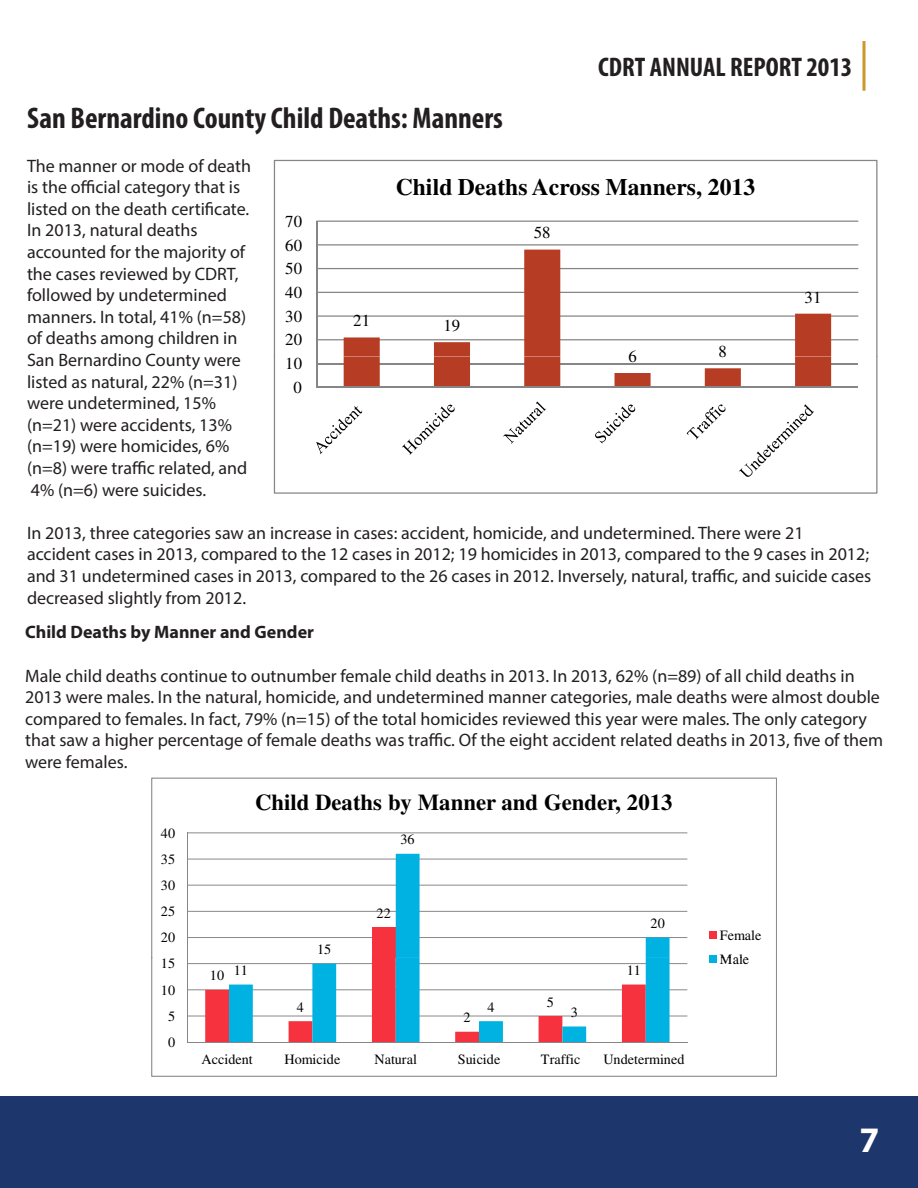
<style>
.page{position:relative;width:918px;height:1188px;background:#fff}
.page>*{position:absolute;margin:0;border:0;box-sizing:border-box;transform-origin:0 0}
.t1{font:700 36px "Myriad Pro";color:#fff}
.t2{font:700 condensed 30px "Myriad Pro";color:#231f20}
.t3{font:700 condensed 27px "Myriad Pro";color:#231f20}
.t4{font:700 23.7px "Times";color:#000}
.t5{font:700 22.8px "Times";color:#000}
.t6{font:18px/21.6px "Myriad Pro";color:#231f20}
.t7{font:700 18px "Myriad Pro";color:#231f20}
.t8{font:16.8px "Times";letter-spacing:.005em;color:#000}
.t9{font:14.25px "Times";color:#000}
</style>
<div class="page">
<div style="left:0;top:1096px;width:918px;height:92px;background:#1d366c"></div>
<svg style="left:862px;top:41px;width:4px;height:50px"></svg>
<svg style="left:274px;top:160px;width:604px;height:196px"></svg>
<svg style="left:274px;top:356px;width:604px;height:138px"></svg>
<svg style="left:151px;top:778px;width:626px;height:180px"></svg>
<svg style="left:205px;top:854px;width:465px;height:104px"></svg>
<svg style="left:710px;top:955px;width:7px;height:3px"></svg>
<svg style="left:151px;top:958px;width:626px;height:119px"></svg>
<p class="t3" style="left:598px;top:51px;width:256px">CDRT ANNUAL REPORT 2013</p>
<p class="t2" style="left:27px;top:100px;width:478px">San Bernardino County Child Deaths: Manners</p>
<p class="t6" style="left:27px;top:154px;width:226px">The manner or mode of death</p>
<p class="t6" style="left:27px;top:176px;width:215px">is the official category that is</p>
<p class="t6" style="left:27px;top:198px;width:224px">listed on the death certificate.</p>
<p class="t6" style="left:27px;top:219px;width:172px">In 2013, natural deaths</p>
<p class="t6" style="left:27px;top:241px;width:220px">accounted for the majority of</p>
<p class="t6" style="left:27px;top:262px;width:213px">the cases reviewed by CDRT,</p>
<p class="t6" style="left:27px;top:284px;width:201px">followed by undetermined</p>
<p class="t6" style="left:27px;top:306px;width:221px">manners. In total, 41% (n=58)</p>
<p class="t6" style="left:27px;top:327px;width:212px">of deaths among children in</p>
<p class="t6" style="left:27px;top:349px;width:215px">San Bernardino County were</p>
<p class="t6" style="left:27px;top:370px;width:212px">listed as natural, 22% (n=31)</p>
<p class="t6" style="left:27px;top:392px;width:190px">were undetermined, 15%</p>
<p class="t6" style="left:27px;top:414px;width:207px">(n=21) were accidents, 13%</p>
<p class="t6" style="left:27px;top:435px;width:204px">(n=19) were homicides, 6%</p>
<p class="t6" style="left:27px;top:457px;width:222px">(n=8) were traffic related, and</p>
<p class="t6" style="left:31px;top:478px;width:177px">4% (n=6) were suicides.</p>
<p class="t6" style="left:27px;top:522px;width:778px">In 2013, three categories saw an increase in cases: accident, homicide, and undetermined. There were 21</p>
<p class="t6" style="left:27px;top:543px;width:846px">accident cases in 2013, compared to the 12 cases in 2012; 19 homicides in 2013, compared to the 9 cases in 2012; and 31 undetermined cases in 2013, compared to the 26 cases in 2012. Inversely, natural, traffic, and suicide cases decreased slightly from 2012.</p>
<p class="t7" style="left:25px;top:621px;width:290px">Child Deaths by Manner and Gender</p>
<p class="t6" style="left:25px;top:665px;width:860px">Male child deaths continue to outnumber female child deaths in 2013. In 2013, 62% (n=89) of all child deaths in 2013 were males. In the natural, homicide, and undetermined manner categories, male deaths were almost double compared to females. In fact, 79% (n=15) of the total homicides reviewed this year were males. The only category that saw a higher percentage of female deaths was traffic. Of the eight accident related deaths in 2013, five of them were females.</p>
<p class="t4" style="left:396px;top:179px;width:361px">Child Deaths Across Manners, 2013</p>
<p class="t8" style="left:285px;top:215px;width:18px">70</p>
<p class="t8" style="left:534px;top:227px;width:18px">58</p>
<p class="t8" style="left:285px;top:239px;width:18px">60</p>
<p class="t8" style="left:285px;top:263px;width:18px">50</p>
<p class="t8" style="left:285px;top:286px;width:18px">40</p>
<p class="t8" style="left:805px;top:291px;width:18px">31</p>
<p class="t8" style="left:285px;top:310px;width:18px">30</p>
<p class="t8" style="left:353px;top:315px;width:18px">21</p>
<p class="t8" style="left:443px;top:319px;width:18px">19</p>
<p class="t8" style="left:285px;top:334px;width:18px">20</p>
<p class="t8" style="left:628px;top:350px;width:10px">6</p>
<p class="t8" style="left:719px;top:346px;width:10px">8</p>
<p class="t8" style="left:285px;top:358px;width:18px">10</p>
<p class="t8" style="left:294px;top:381px;width:10px">0</p>
<p class="t9" style="left:161px;top:828px;width:16px">40</p>
<p class="t9" style="left:161px;top:854px;width:16px">35</p>
<p class="t9" style="left:161px;top:880px;width:16px">30</p>
<p class="t9" style="left:161px;top:906px;width:16px">25</p>
<p class="t9" style="left:161px;top:932px;width:16px">20</p>
<p class="t9" style="left:161px;top:959px;width:16px">15</p>
<p class="t9" style="left:161px;top:985px;width:16px">10</p>
<p class="t9" style="left:168px;top:1011px;width:9px">5</p>
<p class="t9" style="left:168px;top:1037px;width:9px">0</p>
<p class="t5" style="left:255px;top:794px;width:419px">Child Deaths by Manner and Gender, 2013</p>
<p class="t9" style="left:400px;top:835px;width:16px">36</p>
<p class="t9" style="left:210px;top:971px;width:16px">10</p>
<p class="t9" style="left:317px;top:944px;width:16px">15</p>
<p class="t9" style="left:377px;top:908px;width:16px">22</p>
<p class="t9" style="left:234px;top:965px;width:16px">11</p>
<p class="t9" style="left:627px;top:965px;width:16px">11</p>
<p class="t9" style="left:487px;top:1002px;width:9px">4</p>
<p class="t9" style="left:547px;top:997px;width:9px">5</p>
<p class="t9" style="left:297px;top:1002px;width:9px">4</p>
<p class="t9" style="left:571px;top:1007px;width:9px">3</p>
<p class="t9" style="left:464px;top:1012px;width:9px">2</p>
<p class="t9" style="left:651px;top:918px;width:16px">20</p>
<p class="t9" style="left:202px;top:1054px;width:53px">Accident</p>
<p class="t9" style="left:284px;top:1054px;width:57px">Homicide</p>
<p class="t9" style="left:374px;top:1054px;width:44px">Natural</p>
<p class="t9" style="left:458px;top:1054px;width:44px">Suicide</p>
<p class="t9" style="left:541px;top:1054px;width:41px">Traffic</p>
<p class="t9" style="left:603px;top:1054px;width:83px">Undetermined</p>
<p class="t9" style="left:720px;top:930px;width:43px">Female</p>
<p class="t9" style="left:720px;top:954px;width:31px">Male</p>
<p class="t1" style="left:859px;top:1116px;width:21px">7</p>
</div>
